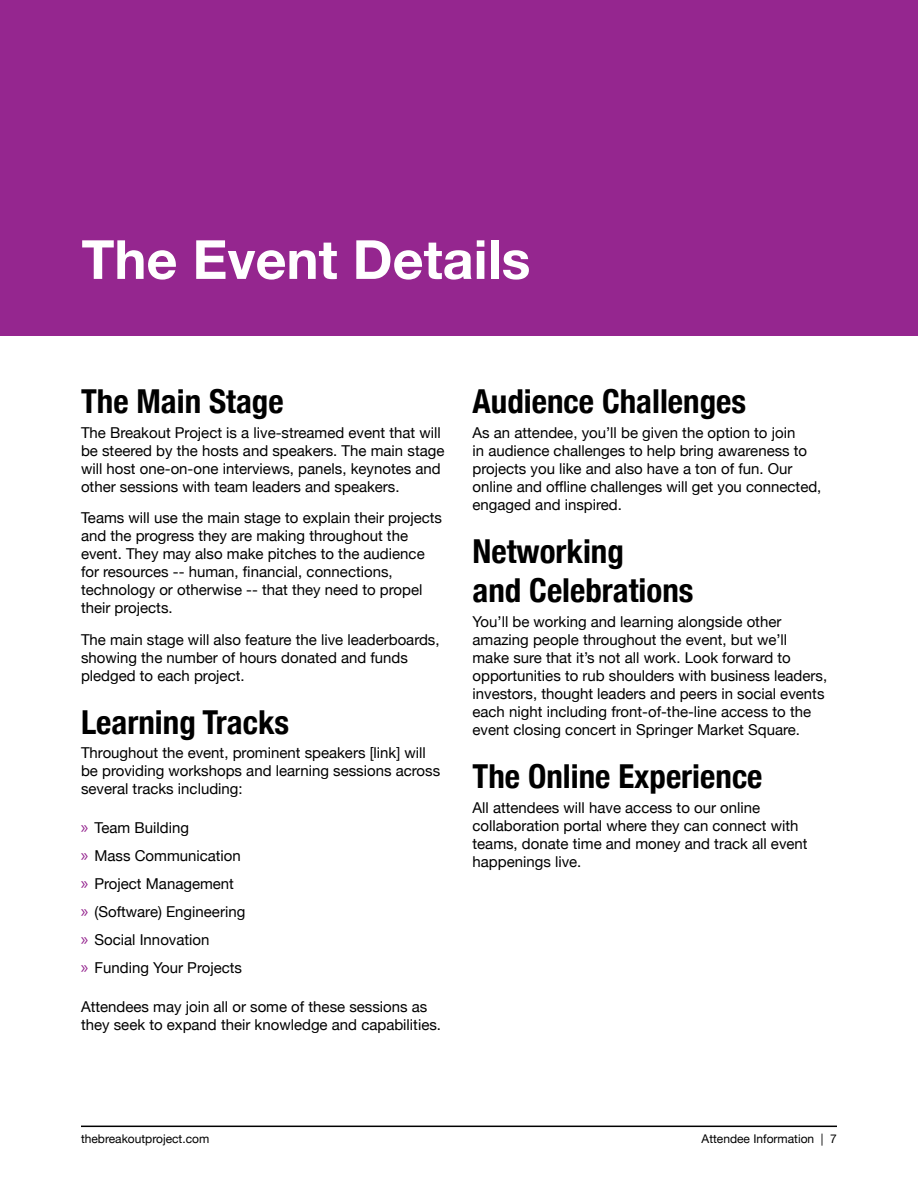
<style>
.page{position:relative;width:918px;height:1188px;background:#fff}
.page>*{position:absolute;margin:0;border:0;box-sizing:border-box;transform-origin:0 0}
.t1{font:700 54px "Helvetica Neue";color:#fff}
.t2{font:700 condensed 33px/39.6px "Helvetica Neue";color:#000}
.t3{font:15px/18px "Helvetica Neue";color:#000}
.t4{font:12px "Helvetica Neue";color:#000}
.s1{font-family:"Myriad Pro";font-size:18px;color:#95268f}
</style>
<div class="page">
<div style="left:0;top:0;width:918px;height:336px;background:#95268f"></div>
<hr style="left:81px;top:1126px;width:756px;height:1px;background:#000">
<h1 class="t1" style="left:81px;top:217px;width:451px">The Event Details</h1>
<h2 class="t2" style="left:81px;top:379px;width:204px">The Main Stage</h2>
<p class="t3" style="left:81px;top:424px;width:365px">The Breakout Project is a live-streamed event that will be steered by the hosts and speakers. The main stage will host one-on-one interviews, panels, keynotes and other sessions with team leaders and speakers.</p>
<p class="t3" style="left:81px;top:510px;width:363px">Teams will use the main stage to explain their projects and the progress they are making throughout the event. They may also make pitches to the audience for resources -- human, financial, connections, technology or otherwise -- that they need to propel their projects.</p>
<p class="t3" style="left:81px;top:631px;width:360px">The main stage will also feature the live leaderboards, showing the number of hours donated and funds pledged to each project.</p>
<h2 class="t2" style="left:81px;top:700px;width:210px">Learning Tracks</h2>
<p class="t3" style="left:81px;top:745px;width:361px">Throughout the event, prominent speakers [link] will be providing workshops and learning sessions across several tracks including:</p>
<p class="t3" style="left:81px;top:814px;width:166px;line-height:28px"><span class="s1">»</span> Team Building<br><span class="s1">»</span> Mass Communication <span class="s1">»</span> Project Management<br><span class="s1">»</span> (Software) Engineering <span class="s1">»</span> Social Innovation<br><span class="s1">»</span> Funding Your Projects</p>
<p class="t3" style="left:81px;top:998px;width:362px">Attendees may join all or some of these sessions as they seek to expand their knowledge and capabilities.</p>
<h2 class="t2" style="left:472px;top:379px;width:275px">Audience Challenges</h2>
<p class="t3" style="left:472px;top:424px;width:350px">As an attendee, you’ll be given the option to join<br>in audience challenges to help bring awareness to projects you like and also have a ton of fun. Our online and offline challenges will get you connected, engaged and inspired.</p>
<h2 class="t2" style="left:472px;top:529px;width:223px">Networking<br>and Celebrations</h2>
<p class="t3" style="left:472px;top:614px;width:356px">You’ll be working and learning alongside other amazing people throughout the event, but we’ll make sure that it’s not all work. Look forward to opportunities to rub shoulders with business leaders, investors, thought leaders and peers in social events each night including front-of-the-line access to the event closing concert in Springer Market Square.</p>
<h2 class="t2" style="left:472px;top:754px;width:292px">The Online Experience</h2>
<p class="t3" style="left:472px;top:799px;width:337px">All attendees will have access to our online collaboration portal where they can connect with teams, donate time and money and track all event happenings live.</p>
<p class="t4" style="left:81px;top:1130px;width:130px">thebreakoutproject.com</p>
<p class="t4" style="left:702px;top:1130px;width:137px">Attendee Information | 7</p>
</div>
